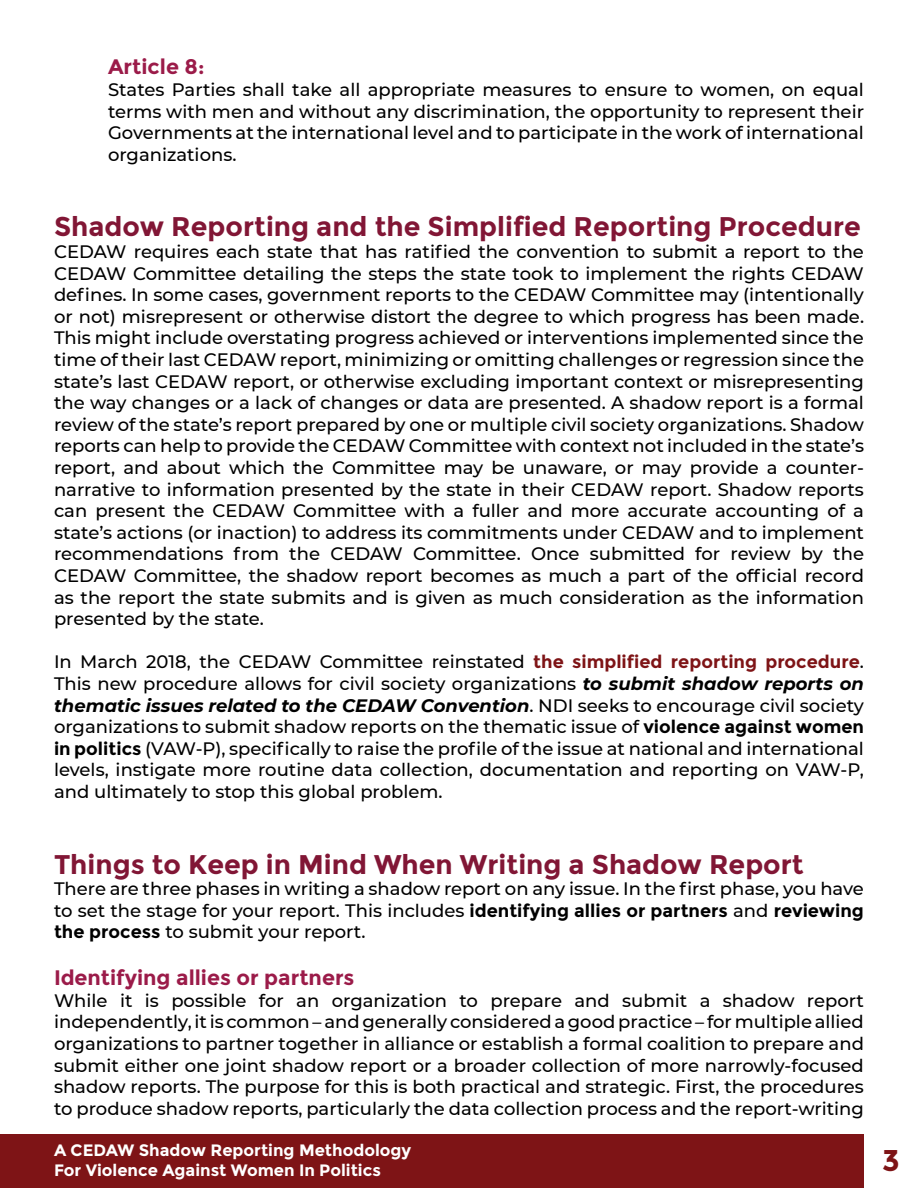
<style>
.page{position:relative;width:918px;height:1188px;background:#fff}
.page>*{position:absolute;margin:0;border:0;box-sizing:border-box;transform-origin:0 0}
.t1{font:700 30px "Montserrat";color:#7e1416}
.t2{font:700 27px "Montserrat";color:#811635}
.t3{font:700 21px "Montserrat";color:#9b1b49}
.t4{font:500 18px/21.6px "Montserrat";color:#000;text-align:justify}
.t5{font:700 16.5px/19.8px "Montserrat";color:#fff}
.s1{font-weight:700;color:#7e1416}
.s2{font-weight:700;font-style:italic}
.s3{font-weight:700}
</style>
<div class="page">
<div style="left:0;top:1134px;width:864px;height:54px;background:#7e1416"></div>
<p class="t3" style="left:108px;top:54px;width:98px">Article 8:</p>
<p class="t4" style="left:108px;top:78px;width:758px">States Parties shall take all appropriate measures to ensure to women, on equal terms with men and without any discrimination, the opportunity to represent their Governments at the international level and to participate in the work of international organizations.</p>
<h2 class="t2" style="left:54px;top:211px;width:808px">Shadow Reporting and the Simplified Reporting Procedure</h2>
<p class="t4" style="left:54px;top:240px;width:812px">CEDAW requires each state that has ratified the convention to submit a report to the CEDAW Committee detailing the steps the state took to implement the rights CEDAW defines. In some cases, government reports to the CEDAW Committee may (intentionally or not) misrepresent or otherwise distort the degree to which progress has been made.<br>This might include overstating progress achieved or interventions implemented since the time of their last CEDAW report, minimizing or omitting challenges or regression since the state’s last CEDAW report, or otherwise excluding important context or misrepresenting the way changes or a lack of changes or data are presented. A shadow report is a formal review of the state’s report prepared by one or multiple civil society organizations. Shadow reports can help to provide the CEDAW Committee with context not included in the state’s report, and about which the Committee may be unaware, or may provide a counter&shy;narrative to information presented by the state in their CEDAW report. Shadow reports can present the CEDAW Committee with a fuller and more accurate accounting of a state’s actions (or inaction) to address its commitments under CEDAW and to implement recommendations from the CEDAW Committee. Once submitted for review by the CEDAW Committee, the shadow report becomes as much a part of the official record as the report the state submits and is given as much consideration as the information presented by the state.</p>
<p class="t4" style="left:54px;top:650px;width:812px">In March 2018, the CEDAW Committee reinstated <span class="s1">the simplified reporting procedure</span>.<br>This new procedure allows for civil society organizations <span class="s2">to submit shadow reports on thematic issues related to the CEDAW Convention</span>. NDI seeks to encourage civil society organizations to submit shadow reports on the thematic issue of <span class="s3">violence against women in politics</span> (VAW-P), specifically to raise the profile of the issue at national and international levels, instigate more routine data collection, documentation and reporting on VAW-P, and ultimately to stop this global problem.</p>
<h2 class="t2" style="left:54px;top:848px;width:751px">Things to Keep in Mind When Writing a Shadow Report</h2>
<p class="t4" style="left:54px;top:877px;width:811px">There are three phases in writing a shadow report on any issue. In the first phase , you have to set the stage for your report. This includes <span class="s3">identifying allies or partners</span> and <span class="s3">reviewing the process</span> to submit your report.</p>
<p class="t3" style="left:54px;top:965px;width:302px">Identifying allies or partners</p>
<p class="t4" style="left:54px;top:989px;width:812px">While it is possible for an organization to prepare and submit a shadow report independently, it is common – and generally considered a good practice – for multiple allied organizations to partner together in alliance or establish a formal coalition to prepare and submit either one joint shadow report or a broader collection of more narrowly-focused shadow reports. The purpose for this is both practical and strategic. First, the procedures to produce shadow reports, particularly the data collection process and the report-writing</p>
<p class="t5" style="left:54px;top:1140px;width:359px">A CEDAW Shadow Reporting Methodology<br>For Violence Against Women In Politics</p>
<h1 class="t1" style="left:882px;top:1143px;width:19px">3</h1>
</div>
